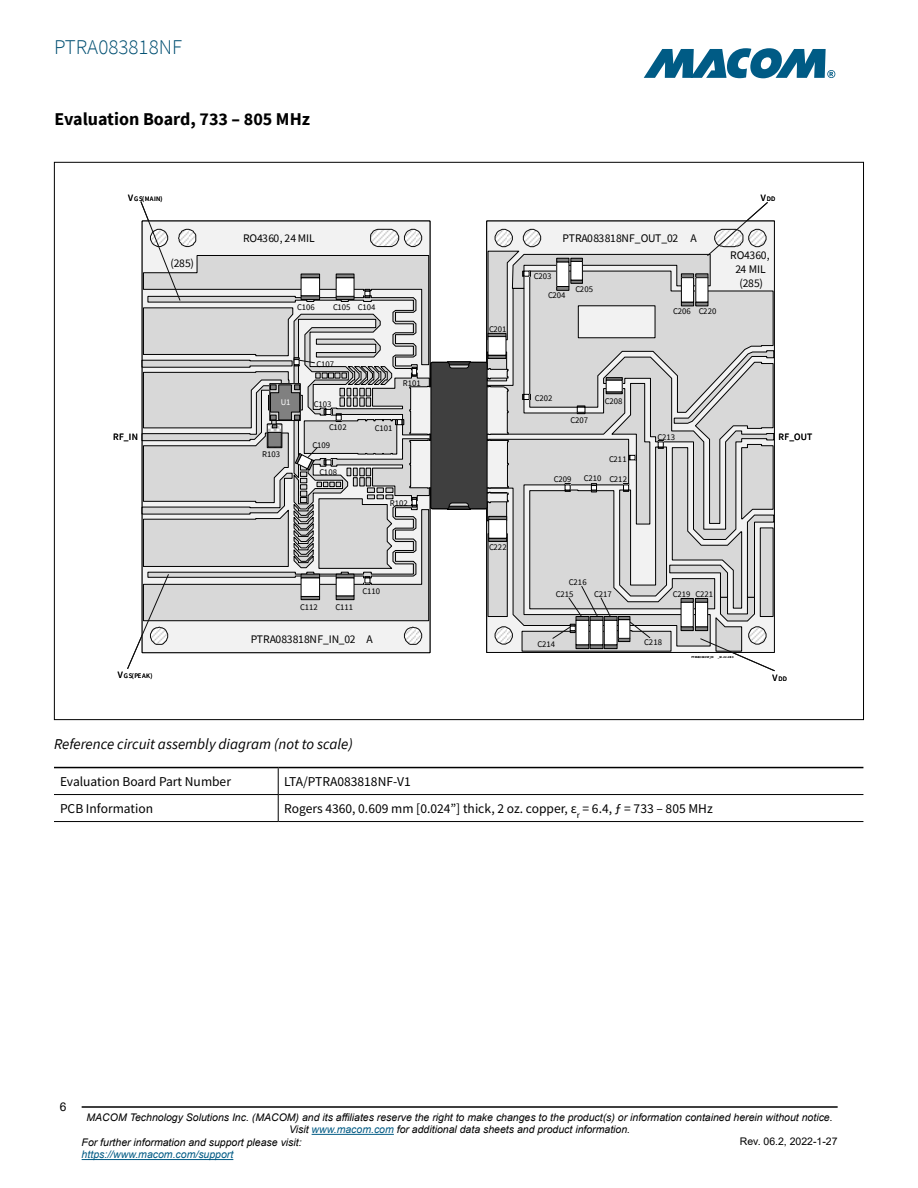
<style>
.page{position:relative;width:918px;height:1188px;background:#fff}
.page>*{position:absolute;margin:0;border:0;box-sizing:border-box;transform-origin:0 0}
.t1{font:300 21px "Source Sans Pro";color:#004f72}
.t2{font:700 18px "Source Sans Pro";color:#000}
.t3{font:italic 15px "Source Sans Pro";color:#000}
.t4{font:13.5px "Source Sans Pro";color:#000}
.t5{font:12px "Arial";color:#000}
.t6{font:11.55px/13.6px "Source Sans Pro";letter-spacing:-.005em;color:#000;text-align:center}
.t7{font:11.55px "Source Sans Pro";letter-spacing:-.035em;color:#000}
.t8{font:italic 10.5px "Arial";color:#000}
.t9{font:italic 10.5px "Arial";color:#005a84}
.t10{font:10.5px "Arial";color:#000}
.t11{font:9.6px "Source Sans Pro";letter-spacing:.035em;color:#000}
.t12{font:8.7px "Source Sans Pro";letter-spacing:.005em;color:#000}
.t13{font:8.7px "Source Sans Pro";color:#fff}
.t14{font:6.75px "Source Sans Pro";letter-spacing:.05em;color:#000}
.t15{font:3px "Source Sans Pro";letter-spacing:-.005em;color:#000}
.s1{font-size:9.6px}
.s2{font-size:9.75px}
.s3{color:#005a84}
</style>
<div class="page">
<svg style="left:644px;top:48px;width:191px;height:30px"></svg>
<hr style="left:82px;top:1106px;width:756px;height:2px;background:#000">
<hr style="left:312px;top:1134px;width:82px;height:1px;background:#005a84">
<hr style="left:82px;top:1159px;width:151px;height:1px;background:#005a84">
<svg style="left:127px;top:201px;width:648px;height:471px"></svg>
<div style="left:695px;top:598px;width:13px;height:5px;border:1px solid #000"></div>
<div style="left:695px;top:602px;width:13px;height:25px;background:#fff"></div>
<div style="left:695px;top:602px;width:13px;height:25px;border:1px solid #000"></div>
<div style="left:488px;top:538px;width:19px;height:4px;border:1px solid #000"></div>
<div style="left:488px;top:516px;width:19px;height:4px;border:1px solid #000"></div>
<div style="left:489px;top:520px;width:18px;height:18px;background:#fff"></div>
<div style="left:488px;top:519px;width:19px;height:20px;border:1px solid #000"></div>
<div style="left:578px;top:306px;width:77px;height:32px;background:#f2f2f2"></div>
<svg style="left:54px;top:768px;width:809px;height:53px"></svg>
<hr style="left:278px;top:767px;width:585px;height:1px;background:#000">
<hr style="left:278px;top:794px;width:585px;height:1px;background:#000">
<svg style="left:278px;top:768px;width:1px;height:53px"></svg>
<hr style="left:278px;top:821px;width:585px;height:1px;background:#000">
<hr style="left:54px;top:767px;width:224px;height:1px;background:#000">
<hr style="left:54px;top:794px;width:224px;height:1px;background:#000">
<hr style="left:54px;top:821px;width:224px;height:1px;background:#000">
<h1 class="t1" style="left:54px;top:34px;width:130px">PTRA083818NF</h1>
<h2 class="t2" style="left:55px;top:107px;width:257px">Evaluation Board, 733 – 805 MHz</h2>
<p class="t14" style="left:128px;top:194px;width:36px"><span class="s1">V</span> GS(MAIN)</p>
<p class="t6" style="left:170px;top:256px;width:25px">(285)</p>
<p class="t6" style="left:243px;top:232px;width:73px">RO4360, 24 MIL</p>
<p class="t12" style="left:297px;top:302px;width:19px">C106</p>
<p class="t12" style="left:333px;top:302px;width:44px">C105 C104</p>
<p class="t13" style="left:281px;top:397px;width:11px">U1</p>
<p class="t12" style="left:317px;top:358px;width:19px">C107</p>
<p class="t12" style="left:314px;top:399px;width:19px">C103</p>
<p class="t12" style="left:329px;top:422px;width:19px">C102</p>
<p class="t12" style="left:403px;top:377px;width:20px">R101</p>
<p class="t12" style="left:375px;top:423px;width:19px">C101</p>
<p class="t12" style="left:489px;top:323px;width:19px">C201</p>
<p class="t12" style="left:534px;top:271px;width:19px">C203</p>
<p class="t7" style="left:563px;top:231px;width:136px">PTRA083818NF_OUT_02 A</p>
<p class="t12" style="left:548px;top:290px;width:19px">C204</p>
<p class="t12" style="left:575px;top:283px;width:19px">C205</p>
<p class="t12" style="left:673px;top:306px;width:45px">C206 C220</p>
<p class="t14" style="left:761px;top:194px;width:16px"><span class="s1">V</span>DD</p>
<p class="t6" style="left:730px;top:248px;width:41px">RO4360,<br>24 MIL</p>
<p class="t6" style="left:739px;top:276px;width:25px">(285)</p>
<p class="t12" style="left:535px;top:393px;width:19px">C202</p>
<p class="t12" style="left:571px;top:415px;width:19px">C207</p>
<p class="t12" style="left:605px;top:396px;width:19px">C208</p>
<p class="t11" style="left:113px;top:431px;width:26px">RF_IN</p>
<p class="t11" style="left:779px;top:431px;width:35px">RF_OUT</p>
<p class="t12" style="left:657px;top:432px;width:19px">C213</p>
<p class="t12" style="left:312px;top:440px;width:19px">C109</p>
<p class="t14" style="left:118px;top:672px;width:36px"><span class="s2">V</span>GS(PEAK)</p>
<p class="t12" style="left:262px;top:449px;width:20px">R103</p>
<p class="t12" style="left:319px;top:467px;width:19px">C108</p>
<p class="t12" style="left:390px;top:497px;width:20px">R102</p>
<p class="t12" style="left:300px;top:601px;width:19px">C112</p>
<p class="t12" style="left:335px;top:601px;width:19px">C111</p>
<p class="t12" style="left:363px;top:585px;width:19px">C110</p>
<p class="t6" style="left:251px;top:632px;width:124px">PTRA083818NF_IN_02 A</p>
<p class="t12" style="left:489px;top:542px;width:19px">C222</p>
<p class="t12" style="left:554px;top:473px;width:19px">C209</p>
<p class="t12" style="left:609px;top:453px;width:19px">C211</p>
<p class="t12" style="left:584px;top:473px;width:45px">C210 C212</p>
<p class="t12" style="left:569px;top:576px;width:19px">C216</p>
<p class="t12" style="left:556px;top:588px;width:19px">C215</p>
<p class="t12" style="left:594px;top:589px;width:19px">C217</p>
<p class="t12" style="left:538px;top:639px;width:19px">C214</p>
<p class="t12" style="left:673px;top:588px;width:42px">C219 C221</p>
<p class="t12" style="left:644px;top:637px;width:19px">C218</p>
<p class="t15" style="left:691px;top:655px;width:24px">PTRA083818NF_CD</p>
<p class="t15" style="left:718px;top:655px;width:17px">_02 -22-2019</p>
<h3 class="t3" style="left:54px;top:735px;width:300px">Reference circuit assembly diagram (not to scale)</h3>
<p class="t4" style="left:60px;top:773px;width:173px">Evaluation Board Part Number</p>
<p class="t4" style="left:284px;top:773px;width:128px">LTA/PTRA083818NF-V1</p>
<p class="t4" style="left:60px;top:800px;width:95px">PCB Information</p>
<p class="t4" style="left:284px;top:800px;width:430px">Rogers 4360, 0.609 mm [0.024”] thick, 2 oz. copper, ε<sub>r</sub> = 6.4, ƒ = 733 – 805 MHz</p>
<p class="t14" style="left:773px;top:675px;width:16px"><span class="s2">V</span>DD</p>
<p class="t5" style="left:60px;top:1099px;width:8px">6</p>
<p class="t8" style="left:87px;top:1110px;width:748px">MACOM Technology Solutions Inc. (MACOM) and its affiliates reserve the right to make changes to the product(s) or information contained herein without notice.</p>
<p class="t8" style="left:289px;top:1123px;width:343px">Visit <span class="s3">www.macom.com</span> for additional data sheets and product information.</p>
<p class="t8" style="left:82px;top:1135px;width:222px">For further information and support please visit:</p>
<p class="t9" style="left:82px;top:1148px;width:153px">https://www.macom.com/support</p>
<p class="t10" style="left:740px;top:1134px;width:99px">Rev. 06.2, 2022-1-27</p>
</div>
